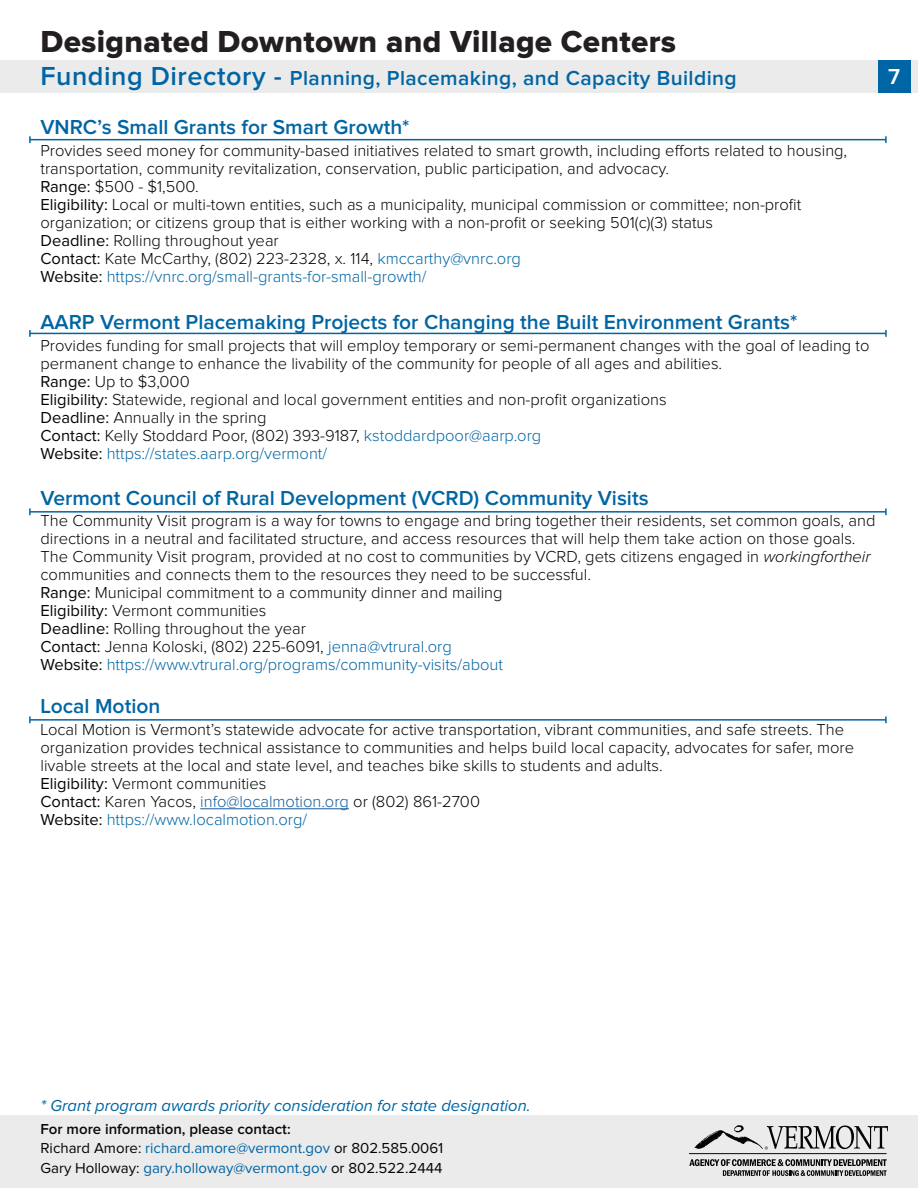
<style>
.page{position:relative;width:918px;height:1188px;background:#fff}
.page>*{position:absolute;margin:0;border:0;box-sizing:border-box;transform-origin:0 0}
.t1{font:31.5px "Proxima Nova Extrabld";letter-spacing:.01em;color:#231f20}
.t2{font:600 22.5px "Proxima Nova";color:#fff}
.Body_1{font:600 21px "Proxima Nova";color:#0065a4}
.Body_1-2{font:600 21px "Proxima Nova";letter-spacing:.02em;color:#0065a4}
.Main_Body{font:300 16.5px/18px "Proxima Nova";color:#040606}
.Main_Body-2{font:300 16.5px "Proxima Nova";color:#0065a4}
.Body_1-3{font:italic 16.5px "Proxima Nova";color:#0065a4}
.t3{font:15px "Proxima Nova";color:#040503}
.t4{font:600 15px "Proxima Nova";color:#070a07}
.s1{font-size:27px}
.s2{font-weight:400}
.s3{color:#0065a4}
.s4{font-weight:400;color:#040606}
.s5{font-style:italic}
.s6{color:#175d9e}
</style>
<div class="page">
<div style="left:0;top:61px;width:918px;height:32px;background:#ecebeb"></div>
<div style="left:0;top:1116px;width:918px;height:72px;background:#ecebeb"></div>
<svg style="left:694px;top:1125px;width:194px;height:25px"></svg>
<hr style="left:689px;top:1153px;width:198px;height:1px;background:#040503">
<svg style="left:689px;top:1159px;width:198px;height:17px"></svg>
<hr style="left:30px;top:139px;width:856px;height:1px;background:#0065a4">
<svg style="left:29px;top:136px;width:2px;height:7px"></svg>
<svg style="left:885px;top:136px;width:2px;height:7px"></svg>
<hr style="left:30px;top:333px;width:856px;height:1px;background:#0065a4">
<svg style="left:29px;top:330px;width:2px;height:7px"></svg>
<svg style="left:885px;top:330px;width:2px;height:7px"></svg>
<hr style="left:30px;top:511px;width:856px;height:2px;background:#0065a4">
<svg style="left:29px;top:508px;width:2px;height:7px"></svg>
<svg style="left:885px;top:508px;width:2px;height:7px"></svg>
<hr style="left:200px;top:809px;width:149px;height:1px;background:#175d9e">
<hr style="left:30px;top:719px;width:856px;height:2px;background:#0065a4">
<svg style="left:29px;top:716px;width:2px;height:7px"></svg>
<svg style="left:885px;top:716px;width:2px;height:7px"></svg>
<div style="left:878px;top:61px;width:32px;height:32px;background:#0065a4"></div>
<p class="t1" style="left:40px;top:27px;width:637px">Designated Downtown and Village Centers</p>
<p class="Body_1-2" style="left:40px;top:68px;width:698px"><span class="s1">Funding Directory -</span> Planning, Placemaking, and Capacity Building</p>
<p class="Body_1" style="left:40px;top:118px;width:371px">VNRC’s Small Grants for Smart Growth*</p>
<p class="Main_Body" style="left:40px;top:142px;width:808px">Provides seed money for community-based initiatives related to smart growth, including efforts related to housing, transportation, community revitalization, conservation, public participation, and advocacy.</p>
<p class="Main_Body" style="left:40px;top:178px;width:160px"><span class="s2">Range:</span> $500 - $1,500.</p>
<p class="Main_Body" style="left:40px;top:196px;width:762px"><span class="s2">Eligibility:</span> Local or multi-town entities, such as a municipality, municipal commission or committee; non-profit organization; or citizens group that is either working with a non-profit or seeking 501(c)(3) status</p>
<p class="Main_Body" style="left:40px;top:232px;width:240px"><span class="s2">Deadline:</span> Rolling throughout year</p>
<p class="Main_Body" style="left:40px;top:250px;width:482px"><span class="s2">Contact:</span> Kate McCarthy, (802) 223-2328, x. 114, <span class="s3">kmccarthy@vnrc.org</span></p>
<p class="Main_Body-2" style="left:40px;top:269px;width:387px"><span class="s4">Website:</span> https://vnrc.org/small-grants-for-small-growth/</p>
<p class="Body_1" style="left:40px;top:313px;width:758px">AARP Vermont Placemaking Projects for Changing the Built Environment Grants*</p>
<p class="Main_Body" style="left:40px;top:337px;width:831px">Provides funding for small projects that will employ temporary or semi-permanent changes with the goal of leading to permanent change to enhance the livability of the community for people of all ages and abilities.</p>
<p class="Main_Body" style="left:40px;top:373px;width:151px"><span class="s2">Range:</span> Up to $3,000</p>
<p class="Main_Body" style="left:40px;top:391px;width:628px"><span class="s2">Eligibility:</span> Statewide, regional and local government entities and non-profit organizations</p>
<p class="Main_Body" style="left:40px;top:409px;width:227px"><span class="s2">Deadline:</span> Annually in the spring</p>
<p class="Main_Body" style="left:40px;top:427px;width:502px"><span class="s2">Contact:</span> Kelly Stoddard Poor, (802) 393-9187, <span class="s3">kstoddardpoor@aarp.org</span></p>
<p class="Main_Body-2" style="left:40px;top:446px;width:288px"><span class="s4">Website:</span> https://states.aarp.org/vermont/</p>
<p class="Body_1" style="left:40px;top:488px;width:610px">Vermont Council of Rural Development (VCRD) Community Visits</p>
<p class="Main_Body" style="left:40px;top:512px;width:836px">The Community Visit program is a way for towns to engage and bring together their residents, set common goals, and directions in a neutral and facilitated structure, and access resources that will help them take action on those goals.<br>The Community Visit program, provided at no cost to communities by VCRD, gets citizens engaged in <span class="s5">workingfortheir </span>communities and connects them to the resources they need to be successful.</p>
<p class="Main_Body" style="left:40px;top:584px;width:464px"><span class="s2">Range:</span> Municipal commitment to a community dinner and mailing</p>
<p class="Main_Body" style="left:40px;top:602px;width:227px"><span class="s2">Eligibility:</span> Vermont communities</p>
<p class="Main_Body" style="left:40px;top:620px;width:267px"><span class="s2">Deadline:</span> Rolling throughout the year</p>
<p class="Main_Body" style="left:40px;top:638px;width:413px"><span class="s2">Contact:</span> Jenna Koloski, (802) 225-6091, <span class="s3">jenna@vtrural.org</span></p>
<p class="Main_Body-2" style="left:40px;top:657px;width:464px"><span class="s4">Website:</span> https://www.vtrural.org/programs/community-visits/about</p>
<p class="Body_1" style="left:40px;top:696px;width:121px">Local Motion</p>
<p class="Main_Body" style="left:40px;top:721px;width:815px">Local Motion is Vermont’s statewide advocate for active transportation, vibrant communities, and safe streets. The organization provides technical assistance to communities and helps build local capacity, advocates for safer, more livable streets at the local and state level, and teaches bike skills to students and adults.</p>
<p class="Main_Body" style="left:40px;top:775px;width:227px"><span class="s2">Eligibility:</span> Vermont communities</p>
<p class="Main_Body" style="left:40px;top:793px;width:441px"><span class="s2">Contact:</span> Karen Yacos, <span class="s6">info@localmotion.org</span> or (802) 861-2700</p>
<p class="Main_Body-2" style="left:40px;top:812px;width:268px"><span class="s4">Website:</span> https://www.localmotion.org/</p>
<p class="t2" style="left:888px;top:66px;width:13px">7</p>
<p class="Body_1-3" style="left:40px;top:1098px;width:492px">* Grant program awards priority consideration for state designation.</p>
<p class="t4" style="left:40px;top:1122px;width:252px">For more information, please contact:</p>
<p class="t3" style="left:40px;top:1141px;width:404px">Richard Amore: <span class="s3">richard.amore@vermont.gov</span> or 802.585.0061</p>
<p class="t3" style="left:40px;top:1161px;width:404px">Gary Holloway: <span class="s3">gary.holloway@vermont.gov</span> or 802.522.2444</p>
</div>
